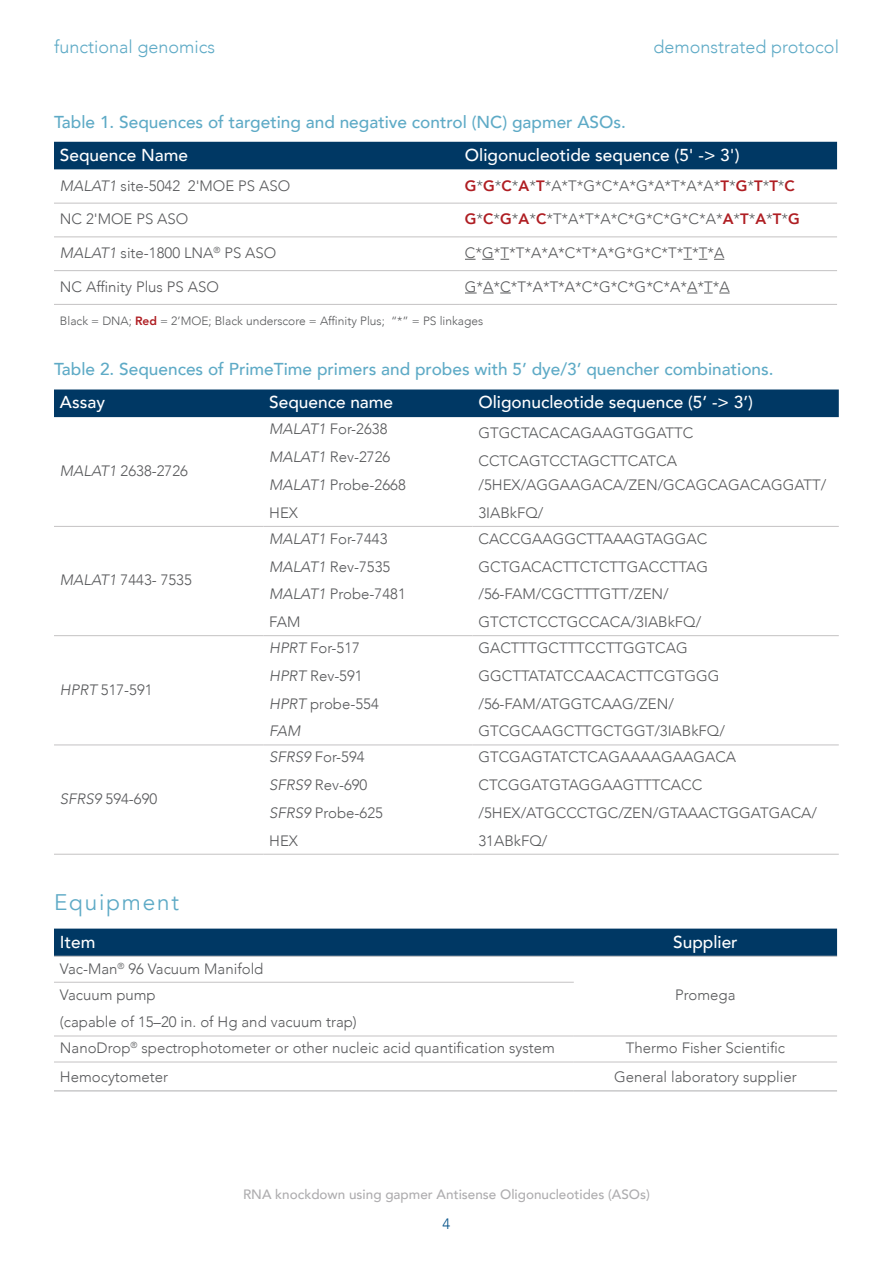
<style>
.page{position:relative;width:893px;height:1263px;background:#fff}
.page>*{position:absolute;margin:0;border:0;box-sizing:border-box;transform-origin:0 0}
.t1{font:22.5px "Avenir";letter-spacing:.08em;color:#5eaac6}
.t2{font:300 18px "Avenir";color:#5eaac6}
.t3{font:500 17.25px "Avenir";color:#5eaac6}
.t4{font:500 17.25px "Avenir";color:#fff}
.t5{font:300 15px/27.8px "Avenir";color:#58595b}
.t6{font:300 15px "Avenir";color:#005088}
.t7{font:500 13.5px "Avenir";color:#aeadaf}
.t8{font:300 12px "Avenir";color:#58595b}
.s1{font-style:italic}
.s2{font-weight:800;color:#af1e23}
</style>
<div class="page">
<div style="left:54px;top:142px;width:783px;height:27px;background:#003864"></div>
<hr style="left:54px;top:203px;width:405px;height:1px;background:#c4c2c3">
<hr style="left:459px;top:203px;width:378px;height:1px;background:#c4c2c3">
<hr style="left:54px;top:236px;width:405px;height:1px;background:#c4c2c3">
<hr style="left:459px;top:236px;width:378px;height:1px;background:#c4c2c3">
<hr style="left:54px;top:270px;width:405px;height:1px;background:#c4c2c3">
<hr style="left:459px;top:270px;width:378px;height:1px;background:#c4c2c3">
<hr style="left:54px;top:304px;width:405px;height:1px;background:#c4c2c3">
<hr style="left:459px;top:304px;width:378px;height:1px;background:#c4c2c3">
<svg style="left:482px;top:259px;width:12px;height:1px"></svg>
<svg style="left:465px;top:293px;width:12px;height:1px"></svg>
<div style="left:54px;top:389px;width:785px;height:28px;background:#003864"></div>
<hr style="left:54px;top:526px;width:209px;height:1px;background:#c4c2c3">
<hr style="left:263px;top:526px;width:209px;height:1px;background:#c4c2c3">
<hr style="left:472px;top:526px;width:367px;height:1px;background:#c4c2c3">
<hr style="left:54px;top:635px;width:209px;height:1px;background:#c4c2c3">
<hr style="left:263px;top:635px;width:209px;height:1px;background:#c4c2c3">
<hr style="left:472px;top:635px;width:367px;height:1px;background:#c4c2c3">
<hr style="left:263px;top:744px;width:209px;height:1px;background:#c4c2c3">
<hr style="left:472px;top:744px;width:367px;height:1px;background:#c4c2c3">
<hr style="left:54px;top:744px;width:209px;height:1px;background:#c4c2c3">
<hr style="left:54px;top:854px;width:209px;height:1px;background:#c4c2c3">
<hr style="left:263px;top:854px;width:209px;height:1px;background:#c4c2c3">
<hr style="left:472px;top:854px;width:367px;height:1px;background:#c4c2c3">
<svg style="left:54px;top:928px;width:783px;height:28px;background:#073d68"></svg>
<hr style="left:54px;top:956px;width:520px;height:1px;background:#c4c2c3">
<hr style="left:54px;top:982px;width:520px;height:1px;background:#c4c2c3">
<hr style="left:54px;top:1035px;width:520px;height:1px;background:#c4c2c3">
<hr style="left:54px;top:1061px;width:520px;height:1px;background:#c4c2c3">
<hr style="left:574px;top:1061px;width:263px;height:1px;background:#c4c2c3">
<hr style="left:54px;top:1090px;width:520px;height:1px;background:#aeadaf">
<hr style="left:574px;top:1090px;width:263px;height:1px;background:#aeadaf">
<hr style="left:574px;top:956px;width:263px;height:1px;background:#c4c2c3">
<hr style="left:574px;top:1035px;width:263px;height:1px;background:#c4c2c3">
<p class="t2" style="left:54px;top:36px;width:163px">functional genomics</p>
<p class="t2" style="left:653px;top:36px;width:187px">demonstrated protocol</p>
<p class="t3" style="left:54px;top:107px;width:573px">Table 1. Sequences of targeting and negative control (NC) gapmer ASOs.</p>
<p class="t4" style="left:60px;top:140px;width:130px">Sequence Name</p>
<p class="t4" style="left:465px;top:140px;width:276px">Oligonucleotide sequence (5' -&gt; 3')</p>
<p class="t5" style="left:60px;top:172px;width:232px"><span class="s1">MALAT1</span> site-5042 2'MOE PS ASO</p>
<p class="t5" style="left:465px;top:172px;width:331px"><span class="s2">G</span>*<span class="s2">G</span>*<span class="s2">C</span>*<span class="s2">A</span>*<span class="s2">T</span>*A*T*G*C*A*G*A*T*A*A*<span class="s2">T</span>*<span class="s2">G</span>*<span class="s2">T</span>*<span class="s2">T</span>*<span class="s2">C</span></p>
<p class="t5" style="left:60px;top:205px;width:130px">NC 2'MOE PS ASO</p>
<p class="t5" style="left:465px;top:205px;width:336px"><span class="s2">G</span>*<span class="s2">C</span>*<span class="s2">G</span>*<span class="s2">A</span>*<span class="s2">C</span>*T*A*T*A*C*G*C*G*C*A*<span class="s2">A</span>*<span class="s2">T</span>*<span class="s2">A</span>*<span class="s2">T</span>*<span class="s2">G</span></p>
<p class="t5" style="left:60px;top:239px;width:218px"><span class="s1">MALAT1</span> site-1800 LNA<sup>®</sup> PS ASO</p>
<p class="t5" style="left:465px;top:239px;width:261px">C*G*T*T*A*A*C*T*A*G*G*C*T*T*T*A</p>
<p class="t5" style="left:60px;top:273px;width:160px">NC Affinity Plus PS ASO</p>
<p class="t5" style="left:465px;top:273px;width:266px">G*A*C*T*A*T*A*C*G*C*G*C*A*A*T*A</p>
<p class="t8" style="left:60px;top:313px;width:425px">Black = DNA; <span class="s2">Red</span> = 2’MOE; Black underscore = Affinity Plus; “*” = PS linkages</p>
<p class="t3" style="left:54px;top:354px;width:721px">Table 2. Sequences of PrimeTime primers and probes with 5’ dye/3’ quencher combinations.</p>
<p class="t4" style="left:60px;top:387px;width:47px">Assay</p>
<p class="t4" style="left:269px;top:387px;width:126px">Sequence name</p>
<p class="t4" style="left:478px;top:387px;width:276px">Oligonucleotide sequence (5’ -&gt; 3’)</p>
<p class="t5" style="left:60px;top:457px;width:130px"><span class="s1">MALAT1</span> 2638-2726</p>
<p class="t5" style="left:60px;top:566px;width:133px"><span class="s1">MALAT1</span> 7443- 7535</p>
<p class="t5" style="left:60px;top:676px;width:94px"><span class="s1">HPRT</span> 517-591</p>
<p class="t5" style="left:60px;top:785px;width:99px"><span class="s1">SFRS9</span> 594-690</p>
<p class="t5" style="left:269px;top:415px;width:138px"><span class="s1">MALAT1</span> For-2638<br><span class="s1">MALAT1</span> Rev-2726<br><span class="s1">MALAT1</span> Probe-2668<br>HEX</p>
<p class="t5" style="left:478px;top:419px;width:216px">GTGCTACACAGAAGTGGATTC<br>CCTCAGTCCTAGCTTCATCA</p>
<p class="t5" style="left:478px;top:471px;width:349px">/5HEX/AGGAAGACA/ZEN/GCAGCAGACAGGATT/<br>3IABkFQ/</p>
<p class="t5" style="left:269px;top:525px;width:138px"><span class="s1">MALAT1</span> For-7443<br><span class="s1">MALAT1</span> Rev-7535<br><span class="s1">MALAT1</span> Probe-7481<br>FAM</p>
<p class="t5" style="left:478px;top:525px;width:231px">CACCGAAGGCTTAAAGTAGGAC<br>GCTGACACTTCTCTTGACCTTAG /56-FAM/CGCTTTGTT/ZEN/<br>GTCTCTCCTGCCACA/3IABkFQ/</p>
<p class="t5" style="left:269px;top:634px;width:111px"><span class="s1">HPRT</span> For-517<br><span class="s1">HPRT</span> Rev-591<br><span class="s1">HPRT</span> probe-554<br><span class="s1">FAM</span></p>
<p class="t5" style="left:478px;top:634px;width:248px">GACTTTGCTTTCCTTGGTCAG<br>GGCTTATATCCAACACTTCGTGGG /56-FAM/ATGGTCAAG/ZEN/<br>GTCGCAAGCTTGCTGGT/3IABkFQ/</p>
<p class="t5" style="left:269px;top:743px;width:115px"><span class="s1">SFRS9</span> For-594<br><span class="s1">SFRS9</span> Rev-690<br><span class="s1">SFRS9</span> Probe-625<br>HEX</p>
<p class="t5" style="left:478px;top:743px;width:340px">GTCGAGTATCTCAGAAAAGAAGACA<br>CTCGGATGTAGGAAGTTTCACC /5HEX/ATGCCCTGC/ZEN/GTAAACTGGATGACA/<br>31ABkFQ/</p>
<h1 class="t1" style="left:54px;top:889px;width:126px">Equipment</h1>
<p class="t4" style="left:60px;top:927px;width:37px">Item</p>
<p class="t4" style="left:673px;top:927px;width:66px">Supplier</p>
<p class="t5" style="left:60px;top:955px;width:205px;line-height:26px">Vac-Man<sup>®</sup> 96 Vacuum Manifold<br>Vacuum pump</p>
<p class="t5" style="left:675px;top:981px;width:62px">Promega</p>
<p class="t5" style="left:60px;top:1009px;width:497px;line-height:26px">(capable of 15–20 in. of Hg and vacuum trap)<br>NanoDrop<sup>®</sup> spectrophotometer or other nucleic acid quantification system</p>
<p class="t5" style="left:626px;top:1034px;width:161px">Thermo Fisher Scientific</p>
<p class="t5" style="left:60px;top:1063px;width:110px">Hemocytometer</p>
<p class="t5" style="left:614px;top:1063px;width:184px">General laboratory supplier</p>
<p class="t7" style="left:243px;top:1182px;width:408px">RNA knockdown using gapmer Antisense Oligonucleotides (ASOs)</p>
<p class="t6" style="left:443px;top:1214px;width:9px">4</p>
</div>
